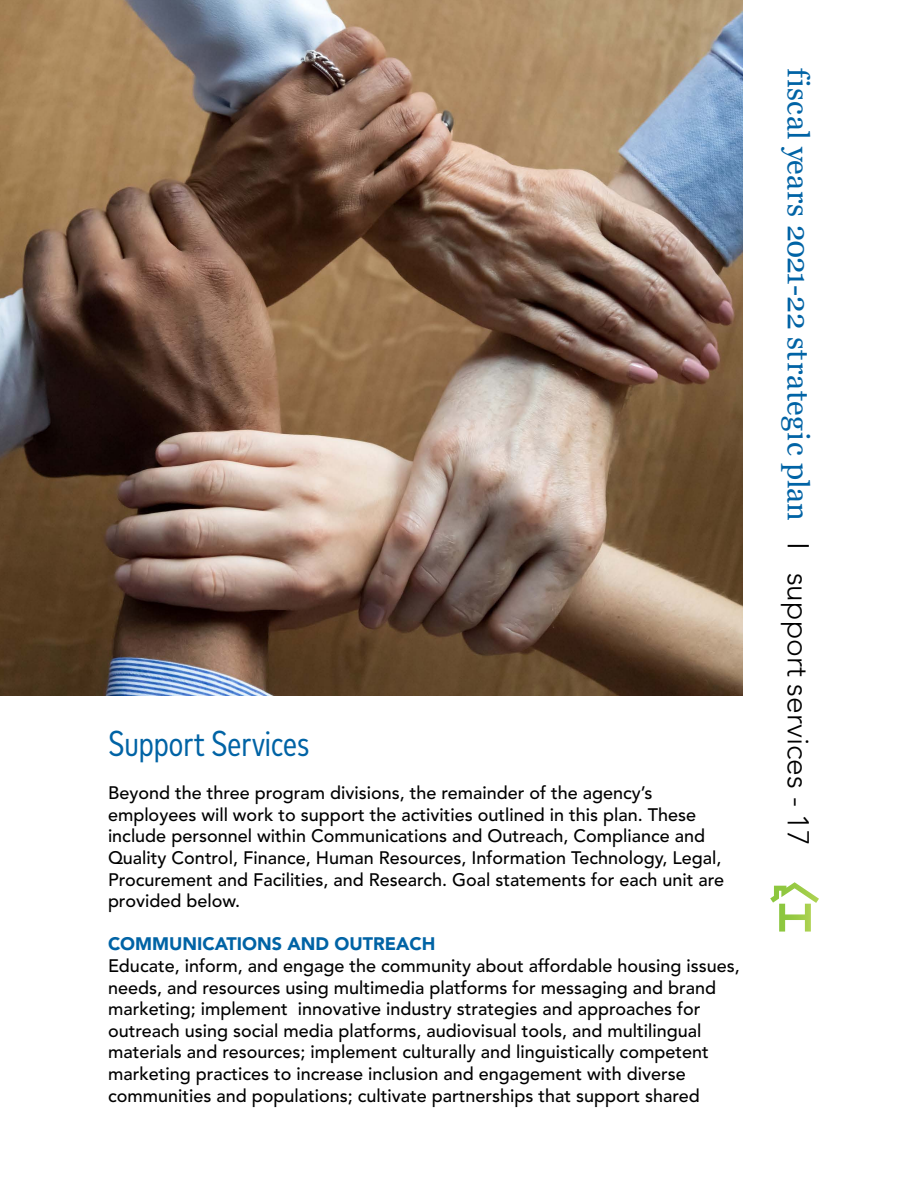
<style>
.page{position:relative;width:918px;height:1188px;background:#fff}
.page>*{position:absolute;margin:0;border:0;box-sizing:border-box;transform-origin:0 0}
.t1{font:condensed 36px "Mark Pro";color:#0063a5}
.t2{font:30px "Georgia";letter-spacing:.01em;color:#0063a5}
.t3{font:500 18px/21.6px "Avenir LT Std";color:#000}
.t4{font:900 18px "Avenir LT Std";color:#0063a5}
.s1{font-family:"Avenir LT Std";font-weight:300;color:#000}
</style>
<div class="page">
<svg style="left:770px;top:882px;width:49px;height:50px"></svg>
<img style="left:0;top:0;width:742px;height:696px">
<h1 class="t1" style="left:108px;top:717px;width:203px">Support Services</h1>
<p class="t3" style="left:108px;top:783px;width:618px">Beyond the three program divisions, the remainder of the agency’s employees will work to support the activities outlined in this plan. These include personnel within Communications and Outreach, Compliance and Quality Control, Finance, Human Resources, Information Technology, Legal, Procurement and Facilities, and Research. Goal statements for each unit are provided below.</p>
<p class="t4" style="left:108px;top:933px;width:329px">COMMUNICATIONS AND OUTREACH</p>
<p class="t3" style="left:108px;top:955px;width:633px">Educate, inform, and engage the community about affordable housing issues, needs, and resources using multimedia platforms for messaging and brand marketing; implement innovative industry strategies and approaches for outreach using social media platforms, audiovisual tools, and multilingual materials and resources; implement culturally and linguistically competent marketing practices to increase inclusion and engagement with diverse communities and populations; cultivate partnerships that support shared</p>
<h2 class="t2" style="left:816px;top:68px;width:780px;rotate:90deg">fiscal years 2021-22 strategic plan <span class="s1">I support services - 17</span></h2>
</div>
